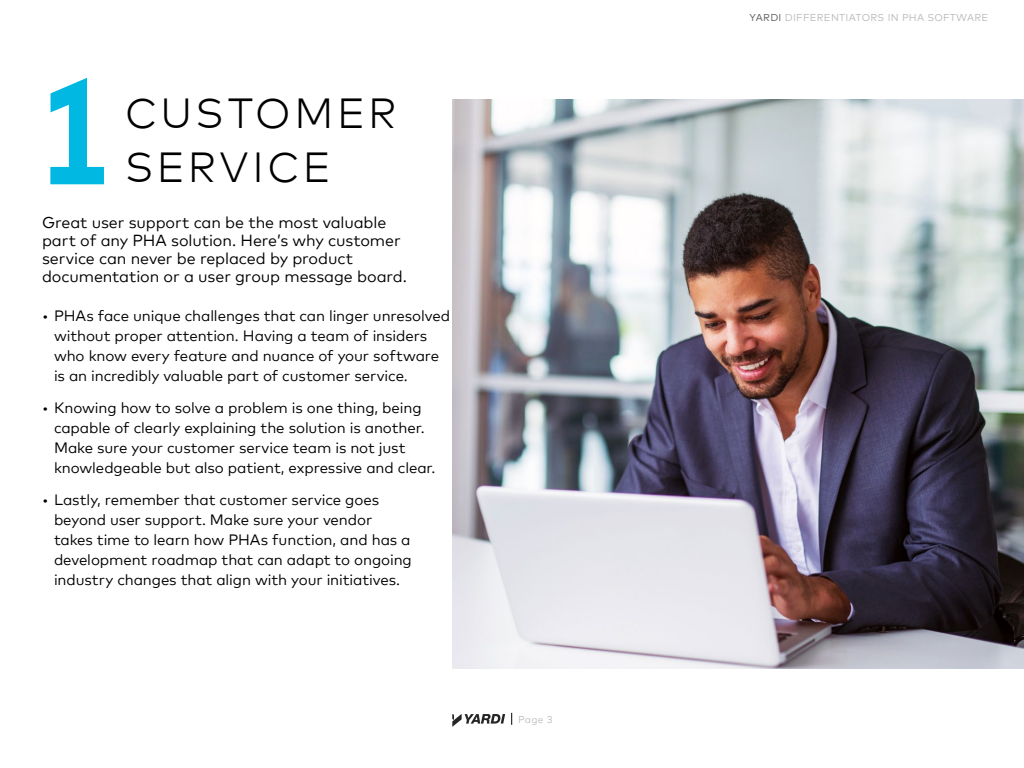
<style>
.page{position:relative;width:1024px;height:768px;background:#fff}
.page>*{position:absolute;margin:0;border:0;box-sizing:border-box;transform-origin:0 0}
.t1{font:700 condensed 150px "Mark Offc Pro";color:#00b8e1}
.t2{font:300 42px/54px "Mark Offc Pro";letter-spacing:.085em;color:#000}
.t3{font:16px/18px "Mark Offc Pro";letter-spacing:-.005em;color:#000}
.t4{font:15px/20px "Mark Offc Pro";letter-spacing:-.005em;color:#000}
.t5{font:10px "Mark Offc Pro";letter-spacing:.03em;color:#bfbfbf}
.t6{font:10px "Mark Offc Pro";color:#bfbfbf}
.s1{color:#666}
</style>
<div class="page">
<svg style="left:452px;top:714px;width:53px;height:13px"></svg>
<svg style="left:511px;top:713px;width:1px;height:12px"></svg>
<img style="left:452px;top:99px;width:572px;height:570px">
<h1 class="t1" style="left:42px;top:21px;width:67px">1</h1>
<h2 class="t2" style="left:125px;top:83px;width:273px">CUSTOMER<br>SERVICE</h2>
<p class="t3" style="left:42px;top:212px;width:366px">Great user support can be the most valuable part of any PHA solution. Here’s why customer service can never be replaced by product documentation or a user group message board.</p>
<p class="t4" style="left:54px;top:304px;width:398px;text-indent:-12px">• PHAs face unique challenges that can linger unresolved without proper attention. Having a team of insiders who know every feature and nuance of your software is an incredibly valuable part of customer service.</p>
<p class="t4" style="left:54px;top:396px;width:383px;text-indent:-12px">• Knowing how to solve a problem is one thing, being capable of clearly explaining the solution is another.<br>Make sure your customer service team is not just knowledgeable but also patient, expressive and clear.</p>
<p class="t4" style="left:54px;top:488px;width:359px;text-indent:-12px">• Lastly, remember that customer service goes beyond user support. Make sure your vendor takes time to learn how PHAs function, and has a development roadmap that can adapt to ongoing industry changes that align with your initiatives.</p>
<p class="t6" style="left:518px;top:712px;width:36px">Page 3</p>
<p class="t5" style="left:750px;top:10px;width:240px"><span class="s1">YARDI</span> DIFFERENTIATORS IN PHA SOFTWARE</p>
</div>
